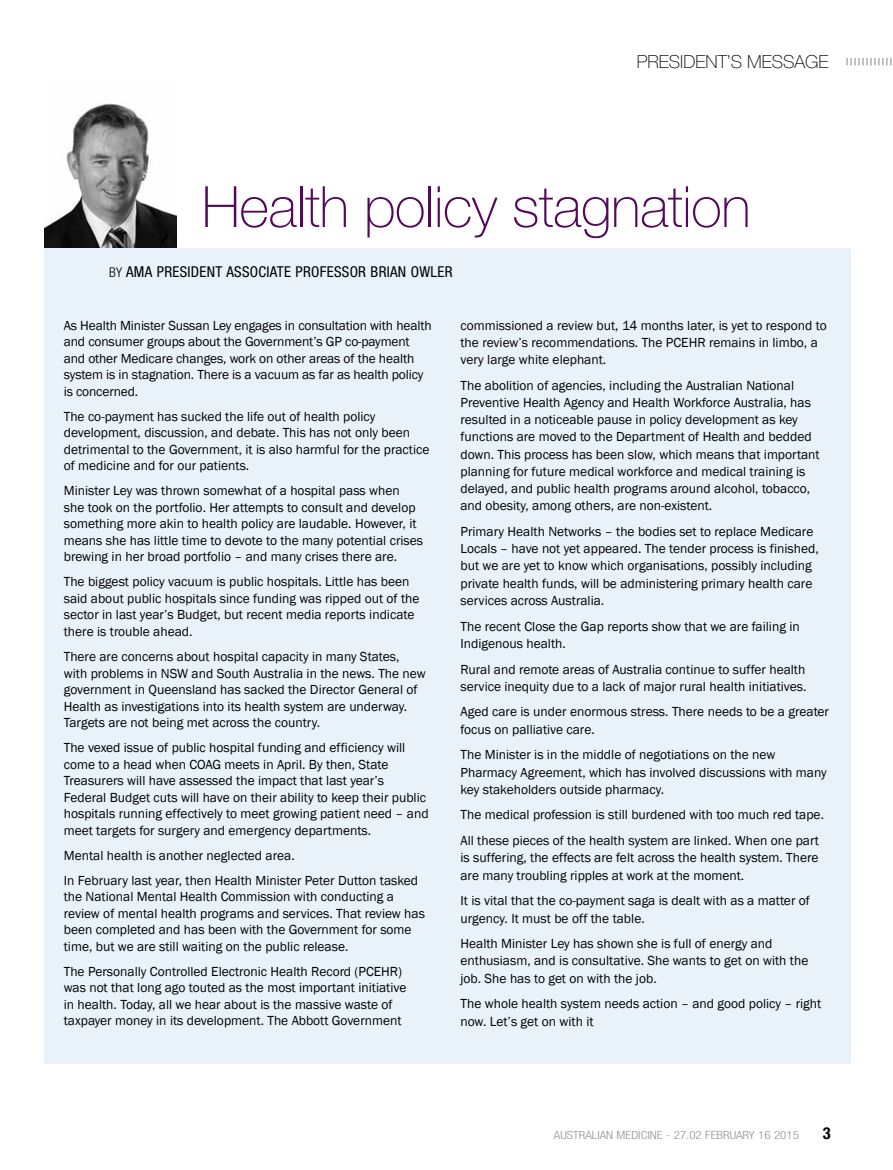
<style>
.page{position:relative;width:893px;height:1170px;background:#fff}
.page>*{position:absolute;margin:0;border:0;box-sizing:border-box;transform-origin:0 0}
.t1{font:100 57px "Helvetica Neue";letter-spacing:-.01em;color:#54075b}
.t2{font:100 18px "Helvetica Neue";color:#000}
.t3{font:700 condensed 16.5px "Helvetica Neue";color:#000}
.t4{font:condensed 15px "Helvetica Neue";letter-spacing:.02em;color:#000}
.t5{font:13.5px/16.5px "Franklin Gothic";color:#000}
.t6{font:300 condensed 11.25px "Helvetica Neue";color:#939598;scale:1.15 1}
.s1{font-weight:300;font-size:13.5px}
</style>
<div class="page">
<img style="left:44px;top:103px;width:133px;height:145px">
<div style="left:44px;top:248px;width:806px;height:815px;background:#e9f2f9"></div>
<svg style="left:846px;top:58px;width:46px;height:7px"></svg>
<h2 class="t2" style="left:637px;top:52px;width:193px">PRESIDENT’S MESSAGE</h2>
<h1 class="t1" style="left:202px;top:175px;width:551px">Health policy stagnation</h1>
<p class="t4" style="left:109px;top:263px;width:345px"><span class="s1">BY</span> AMA PRESIDENT ASSOCIATE PROFESSOR BRIAN OWLER</p>
<p class="t5" style="left:64px;top:317px;width:369px">As Health Minister Sussan Ley engages in consultation with health and consumer groups about the Government’s GP co-payment and other Medicare changes, work on other areas of the health system is in stagnation. There is a vacuum as far as health policy is concerned.</p>
<p class="t5" style="left:64px;top:408px;width:367px">The co-payment has sucked the life out of health policy development, discussion, and debate. This has not only been detrimental to the Government, it is also harmful for the practice of medicine and for our patients.</p>
<p class="t5" style="left:64px;top:483px;width:361px">Minister Ley was thrown somewhat of a hospital pass when she took on the portfolio. Her attempts to consult and develop something more akin to health policy are laudable. However, it means she has little time to devote to the many potential crises brewing in her broad portfolio – and many crises there are.</p>
<p class="t5" style="left:64px;top:574px;width:357px">The biggest policy vacuum is public hospitals. Little has been said about public hospitals since funding was ripped out of the sector in last year’s Budget, but recent media reports indicate there is trouble ahead.</p>
<p class="t5" style="left:64px;top:648px;width:363px">There are concerns about hospital capacity in many States, with problems in NSW and South Australia in the news. The new government in Queensland has sacked the Director General of Health as investigations into its health system are underway.<br>Targets are not being met across the country.</p>
<p class="t5" style="left:64px;top:739px;width:366px">The vexed issue of public hospital funding and efficiency will come to a head when COAG meets in April. By then, State Treasurers will have assessed the impact that last year’s Federal Budget cuts will have on their ability to keep their public hospitals running effectively to meet growing patient need – and meet targets for surgery and emergency departments.</p>
<p class="t5" style="left:64px;top:843px;width:356px;line-height:25px">Mental health is another neglected area.<br>In February last year, then Health Minister Peter Dutton tasked</p>
<p class="t5" style="left:64px;top:888px;width:363px">the National Mental Health Commission with conducting a review of mental health programs and services. That review has been completed and has been with the Government for some time, but we are still waiting on the public release.</p>
<p class="t5" style="left:64px;top:963px;width:344px">The Personally Controlled Electronic Health Record (PCEHR) was not that long ago touted as the most important initiative in health. Today, all we hear about is the massive waste of taxpayer money in its development. The Abbott Government</p>
<p class="t5" style="left:460px;top:317px;width:368px;line-height:17.2px">commissioned a review but, 14 months later, is yet to respond to the review’s recommendations. The PCEHR remains in limbo, a very large white elephant.</p>
<p class="t5" style="left:460px;top:377px;width:361px;line-height:17.2px">The abolition of agencies, including the Australian National Preventive Health Agency and Health Workforce Australia, has resulted in a noticeable pause in policy development as key functions are moved to the Department of Health and bedded down. This process has been slow, which means that important planning for future medical workforce and medical training is delayed, and public health programs around alcohol, tobacco, and obesity, among others, are non-existent.</p>
<p class="t5" style="left:460px;top:523px;width:360px;line-height:17.2px">Primary Health Networks – the bodies set to replace Medicare Locals – have not yet appeared. The tender process is finished, but we are yet to know which organisations, possibly including private health funds, will be administering primary health care services across Australia.</p>
<p class="t5" style="left:460px;top:617px;width:341px;line-height:17.2px">The recent Close the Gap reports show that we are failing in<br>Indigenous health.</p>
<p class="t5" style="left:460px;top:660px;width:347px;line-height:17.2px">Rural and remote areas of Australia continue to suffer health service inequity due to a lack of major rural health initiatives.</p>
<p class="t5" style="left:460px;top:703px;width:370px;line-height:17.2px">Aged care is under enormous stress. There needs to be a greater focus on palliative care.</p>
<p class="t5" style="left:460px;top:746px;width:368px;line-height:17.2px">The Minister is in the middle of negotiations on the new<br>Pharmacy Agreement, which has involved discussions with many key stakeholders outside pharmacy.</p>
<p class="t5" style="left:460px;top:802px;width:365px;line-height:25.7px">The medical profession is still burdened with too much red tape.<br>All these pieces of the health system are linked. When one part</p>
<p class="t5" style="left:460px;top:849px;width:360px;line-height:17.2px">is suffering, the effects are felt across the health system. There are many troubling ripples at work at the moment.</p>
<p class="t5" style="left:460px;top:892px;width:351px;line-height:17.2px">It is vital that the co-payment saga is dealt with as a matter of urgency. It must be off the table.</p>
<p class="t5" style="left:460px;top:935px;width:349px;line-height:17.2px">Health Minister Ley has shown she is full of energy and enthusiasm, and is consultative. She wants to get on with the job. She has to get on with the job.</p>
<p class="t5" style="left:460px;top:995px;width:362px;line-height:17.2px">The whole health system needs action – and good policy – right now. Let’s get on with it</p>
<p class="t6" style="left:554px;top:1128px;width:215px">AUSTRALIAN MEDICINE - 27.02 FEBRUARY 16 2015</p>
<p class="t3" style="left:823px;top:1122px;width:9px">3</p>
</div>
